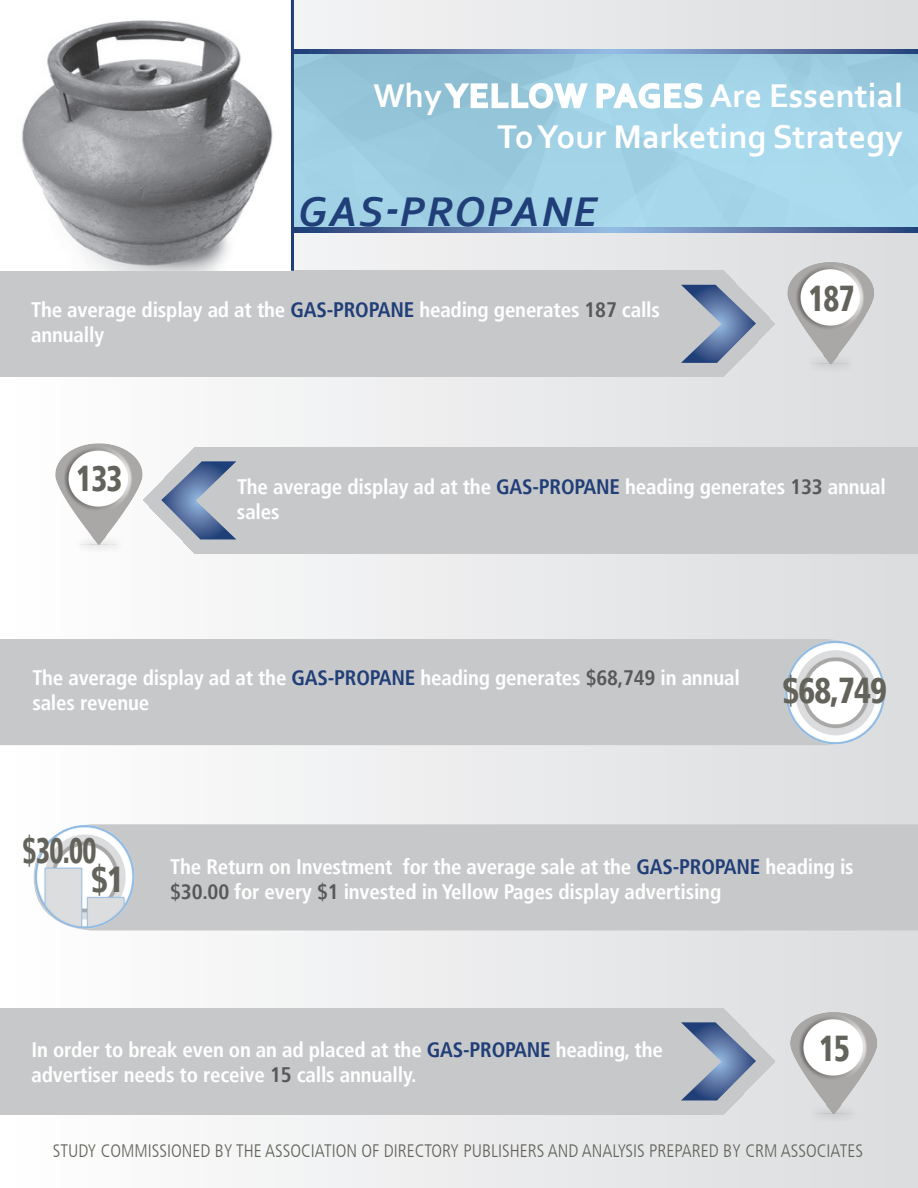
<style>
.page{position:relative;width:918px;height:1188px;background:#fff}
.page>*{position:absolute;margin:0;border:0;box-sizing:border-box;transform-origin:0 0}
.t1{font:italic 700 43.5px "Corbel";letter-spacing:.04em;color:#203e77}
.t2{font:900 condensed 36px "Frutiger LT";letter-spacing:-.025em;color:#63635b;scale:.85 1}
.t3{font:900 condensed 36px/28.8px "Frutiger LT";letter-spacing:-.025em;color:#63635b;scale:.75 1}
.t4{font:900 condensed 36px "Frutiger LT";letter-spacing:-.025em;color:#63635b;scale:.9 1}
.t5{font:700 34.5px/41.4px "Corbel";color:#fff;text-align:right}
.t6{font:700 condensed 21px/25.2px "Frutiger LT";letter-spacing:-.01em;color:#fff}
.t7{font:300 condensed 18px "Frutiger LT";color:#63635b}
.s1{color:#203e77}
.s2{color:#57585a}
</style>
<div class="page">
<div style="left:1px;top:1px;width:916px;height:1186px;background:linear-gradient(to right,#fffefe,#dbdcde)"></div>
<svg style="left:294px;top:54px;width:624px;height:174px;background:#9ecfe3"></svg>
<img style="left:770px;top:248px;width:148px;height:146px">
<div style="left:0;top:639px;width:770px;height:106px;background:#c7c8ca"></div>
<img style="left:34px;top:429px;width:117px;height:131px">
<img style="left:778px;top:1006px;width:117px;height:126px">
<img style="left:770px;top:619px;width:121px;height:134px">
<div style="left:143px;top:824px;width:775px;height:106px;background:#c7c8ca"></div>
<img style="left:27px;top:815px;width:116px;height:125px">
<svg style="left:294px;top:49px;width:624px;height:5px;background:#5f7cab"></svg>
<svg style="left:294px;top:228px;width:624px;height:4px;background:#5f7cab"></svg>
<div style="left:0;top:271px;width:775px;height:106px;background:#c7c8ca"></div>
<svg style="left:681px;top:285px;width:75px;height:78px;background:#919fb6"></svg>
<div style="left:143px;top:447px;width:775px;height:106px;background:#c7c8ca"></div>
<svg style="left:161px;top:461px;width:75px;height:78px;background:#93a0b8"></svg>
<div style="left:0;top:1008px;width:775px;height:107px;background:#c7c8ca"></div>
<svg style="left:681px;top:1022px;width:75px;height:78px;background:#929fb7"></svg>
<svg style="left:442px;top:81px;width:147px;height:29px"></svg>
<svg style="left:595px;top:76px;width:109px;height:34px"></svg>
<img style="left:1px;top:0;width:290px;height:271px">
<hr style="left:291px;top:0;width:3px;height:271px;background:#203e77">
<h3 class="t5" style="left:373px;top:74px;width:531px">Why Yellow Pages Are Essential<br>To Your Marketing Strategy</h3>
<h1 class="t1" style="left:298px;top:185px;width:301px">GAS-PROPANE</h1>
<p class="t6" style="left:31px;top:297px;width:630px">The average display ad at the <span class="s1">Gas-Propane</span> heading generates <span class="s2">187</span> calls annually</p>
<h2 class="t2" style="left:808px;top:277px;width:56px">187</h2>
<h2 class="t2" style="left:76px;top:457px;width:56px">133</h2>
<p class="t6" style="left:237px;top:474px;width:650px">The average display ad at the <span class="s1">Gas-Propane</span> heading generates <span class="s2">133</span> annual sales</p>
<p class="t6" style="left:32px;top:665px;width:709px">The average display ad at the <span class="s1">Gas-Propane</span> heading generates <span class="s2">$68,749</span> in annual sales revenue</p>
<h2 class="t4" style="left:782px;top:669px;width:118px">$68,749</h2>
<h2 class="t3" style="left:91px;top:836px;width:45px;text-indent:-69px">$30.00 $1</h2>
<p class="t6" style="left:170px;top:854px;width:685px">The Return on Investment for the average sale at the <span class="s1">Gas-Propane</span> heading is <span class="s2">$30.00</span> for every <span class="s2">$1</span> invested in Yellow Pages display advertising</p>
<p class="t6" style="left:31px;top:1037px;width:633px">In order to break even on an ad placed at the <span class="s1">Gas-Propane</span> heading, the advertiser needs to receive <span class="s2">15</span> calls annually.</p>
<h2 class="t2" style="left:819px;top:1027px;width:38px">15</h2>
<p class="t7" style="left:53px;top:1140px;width:704px">STUDY COMMISSIONED BY THE ASSOCIATION OF DIRECTORY PUBLISHERS AND ANALYSIS PREPARED BY CRM</p>
<p class="t7" style="left:781px;top:1140px;width:82px">ASSOCIATES</p>
</div>
